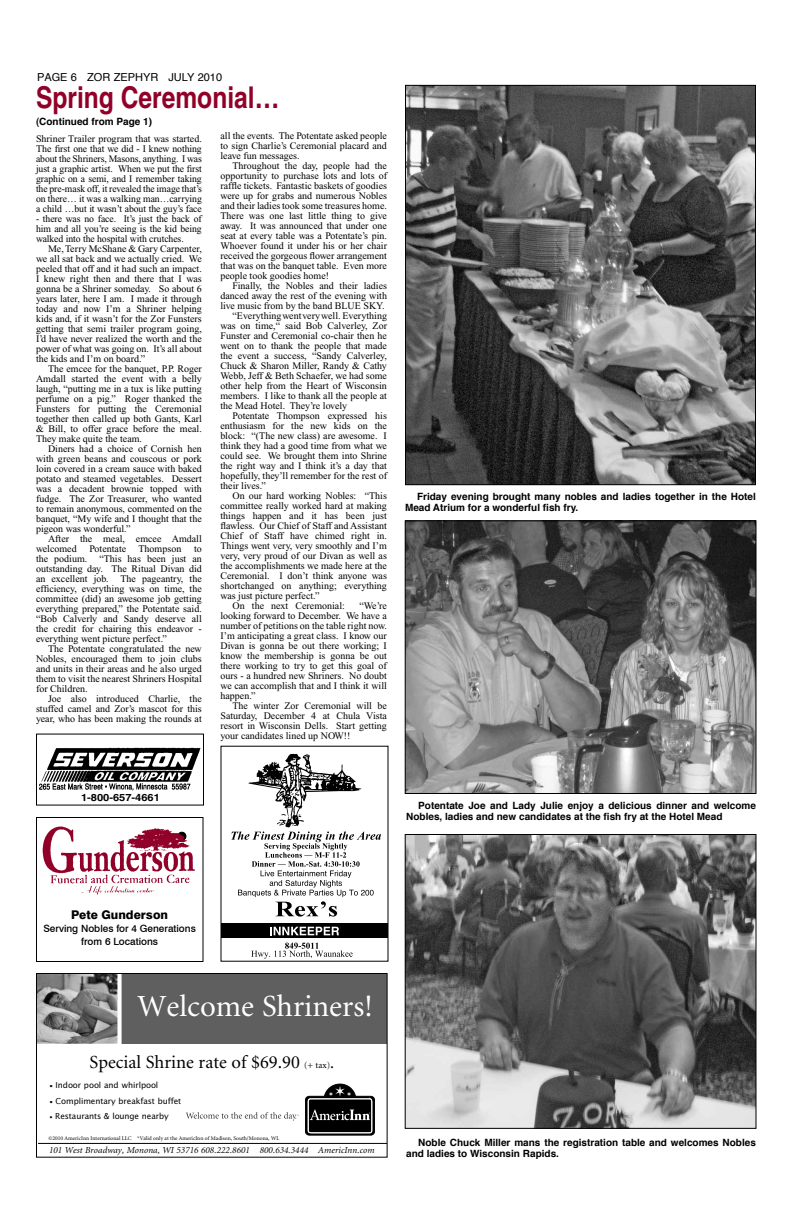
<style>
.page{position:relative;width:792px;height:1224px;background:#fff}
.page>*{position:absolute;margin:0;border:0;box-sizing:border-box;transform-origin:0 0}
.t1{font:30.8px "Minion";color:#fff}
.t2{font:700 condensed 30px "Helvetica";color:#910028}
.t3{font:18.5px "Minion";color:#000}
.t4{font:800 12px "Swiss 721 BT";color:#000}
.t5{font:11px "Helvetica";color:#000}
.t6{font:10px/10px "Times New Roman";color:#000;text-align:justify}
.t7{font:700 10px/11px "Helvetica";color:#000}
.t8{font:500 10px/13px "Swiss 721 BT";color:#000;text-align:center}
.t9{font:700 10px "Helvetica";color:#000;scale:1.11 1}
.t10{font:italic 9.2px "Minion";letter-spacing:.01em;color:#000}
.t11{font:8.2px "Lucida Sans Std";letter-spacing:-.01em;color:#000}
.t12{font:5.6px "Minion";color:#000}
.s1{font-size:9.2px}
.s2{font-size:16.4px}
.s3{font-size:6.7px}
.s4{font-size:6.2px}
</style>
<div class="page">
<img style="left:42px;top:826px;width:153px;height:69px">
<div style="left:36px;top:817px;width:168px;height:145px;border:1px solid #000"></div>
<div style="left:36px;top:974px;width:351px;height:70px;background:#5f5f5f"></div>
<svg style="left:305px;top:1084px;width:70px;height:51px"></svg>
<svg style="left:186px;top:1112px;width:113px;height:9px"></svg>
<hr style="left:38px;top:1143px;width:349px;height:1px;background:#000">
<svg style="left:38px;top:975px;width:84px;height:69px"></svg>
<div style="left:36px;top:973px;width:352px;height:185px;border:1px solid #000"></div>
<img style="left:39px;top:747px;width:162px;height:44px">
<div style="left:36px;top:734px;width:168px;height:72px;border:1px solid #000"></div>
<div style="left:221px;top:923px;width:167px;height:15px;background:#000"></div>
<svg style="left:270px;top:927px;width:69px;height:8px"></svg>
<svg style="left:231px;top:754px;width:150px;height:163px"></svg>
<svg style="left:251px;top:943px;width:102px;height:16px"></svg>
<img style="left:407px;top:87px;width:347px;height:396px">
<div style="left:405px;top:85px;width:351px;height:400px;border:1px solid #000"></div>
<img style="left:407px;top:522px;width:347px;height:270px">
<div style="left:405px;top:520px;width:351px;height:274px;border:1px solid #000"></div>
<img style="left:407px;top:836px;width:347px;height:291px">
<div style="left:405px;top:834px;width:351px;height:295px;border:1px solid #000"></div>
<p class="t5" style="left:37px;top:69px;width:187px">PAGE 6 ZOR ZEPHYR JULY 2010</p>
<h2 class="t2" style="left:36px;top:79px;width:245px">Spring Ceremonial…</h2>
<p class="t7" style="left:36px;top:116px;width:118px">(Continued from Page 1)</p>
<p class="t6" style="left:36px;top:133px;width:167px">Shriner Trailer program that was started.<br>The first one that we did - I knew nothing about the Shriners, Masons, anything. I was just a graphic artist. When we put the first graphic on a semi, and I remember taking the pre-mask off, it revealed the image that’s on there… it was a walking man…carrying a child …but it wasn’t about the guy’s face</p>
<p class="t6" style="left:36px;top:213px;width:167px">- there was no face. It’s just the back of him and all you’re seeing is the kid being walked into the hospital with crutches.</p>
<p class="t6" style="left:36px;top:243px;width:167px;text-indent:12px">Me, Terry McShane &amp; Gary Carpenter, we all sat back and we actually cried. We peeled that off and it had such an impact.<br>I knew right then and there that I was gonna be a Shriner someday. So about 6 years later, here I am. I made it through today and now I’m a Shriner helping kids and, if it wasn’t for the Zor Funsters getting that semi trailer program going, I’d have never realized the worth and the power of what was going on. It’s all about the kids and I’m on board.”</p>
<p class="t6" style="left:36px;top:363px;width:167px;text-indent:12px">The emcee for the banquet, P.P. Roger Amdall started the event with a belly laugh, “putting me in a tux is like putting perfume on a pig.” Roger thanked the Funsters for putting the Ceremonial together then called up both Gants, Karl &amp; Bill, to offer grace before the meal.<br>They make quite the team.</p>
<p class="t6" style="left:36px;top:443px;width:167px;text-indent:12px">Diners had a choice of Cornish hen with green beans and couscous or pork loin covered in a cream sauce with baked potato and steamed vegetables. Dessert was a decadent brownie topped with fudge. The Zor Treasurer, who wanted to remain anonymous, commented on the banquet, “My wife and I thought that the pigeon was wonderful.”</p>
<p class="t6" style="left:36px;top:533px;width:167px;text-indent:12px">After the meal, emcee Amdall welcomed</p>
<p class="t6" style="left:89px;top:543px;width:93px">Potentate Thompson</p>
<p class="t6" style="left:36px;top:543px;width:167px;text-indent:158px">to the podium. “This has been just an outstanding day. The Ritual Divan did an excellent job. The pageantry, the efficiency, everything was on time, the committee (did) an awesome job getting everything prepared,” the Potentate said. “Bob Calverly and Sandy deserve all the credit for chairing this endeavor - everything went picture perfect.”</p>
<p class="t6" style="left:36px;top:643px;width:167px;text-indent:12px">The Potentate congratulated the new Nobles, encouraged them to join clubs and units in their areas and he also urged them to visit the nearest Shriners Hospital for Children.</p>
<p class="t6" style="left:36px;top:693px;width:167px;text-indent:12px">Joe also introduced Charlie, the stuffed camel and Zor’s mascot for this year, who has been making the rounds at</p>
<p class="t6" style="left:221px;top:131px;width:168px">all the events. The Potentate asked people to sign Charlie’s Ceremonial placard and leave fun messages.</p>
<p class="t6" style="left:221px;top:161px;width:168px;text-indent:12px">Throughout the day, people had the opportunity to purchase lots and lots of raffle tickets. Fantastic baskets of goodies were up for grabs and numerous Nobles and their ladies took some treasures home.<br>There was one last little thing to give away. It was announced that under one seat at every table was a Potentate’s pin.<br>Whoever found it under his or her chair received the gorgeous flower arrangement that was on the banquet table. Even more people took goodies home!</p>
<p class="t6" style="left:233px;top:281px;width:156px">Finally, the Nobles and their ladies</p>
<p class="t6" style="left:221px;top:291px;width:168px">danced away the rest of the evening with</p>
<p class="t6" style="left:221px;top:301px;width:166px">live music from by the band BLUE SKY.</p>
<p class="t6" style="left:233px;top:311px;width:156px">“Everything went very well. Everything</p>
<p class="t6" style="left:220px;top:321px;width:168px">was on time,“ said Bob Calverley, Zor</p>
<p class="t6" style="left:220px;top:331px;width:168px">Funster and Ceremonial co-chair then he</p>
<p class="t6" style="left:220px;top:341px;width:168px">went on to thank the people that made</p>
<p class="t6" style="left:220px;top:351px;width:168px">the event a success, “Sandy Calverley,</p>
<p class="t6" style="left:220px;top:361px;width:168px">Chuck &amp; Sharon Miller, Randy &amp; Cathy</p>
<p class="t6" style="left:220px;top:371px;width:168px">Webb, Jeff &amp; Beth Schaefer, we had some</p>
<p class="t6" style="left:220px;top:381px;width:168px">other help from the Heart of Wisconsin</p>
<p class="t6" style="left:220px;top:391px;width:168px">members. I like to thank all the people at</p>
<p class="t6" style="left:220px;top:401px;width:128px">the Mead Hotel. They’re lovely</p>
<p class="t6" style="left:233px;top:411px;width:156px">Potentate Thompson expressed his</p>
<p class="t6" style="left:220px;top:421px;width:168px">enthusiasm for the new kids on the</p>
<p class="t6" style="left:220px;top:431px;width:168px">block: “(The new class) are awesome. I</p>
<p class="t6" style="left:220px;top:441px;width:168px">think they had a good time from what we</p>
<p class="t6" style="left:220px;top:451px;width:168px">could see. We brought them into Shrine</p>
<p class="t6" style="left:220px;top:461px;width:168px">the right way and I think it’s a day that</p>
<p class="t6" style="left:220px;top:471px;width:168px">hopefully, they’ll remember for the rest of</p>
<p class="t6" style="left:220px;top:481px;width:47px">their lives.”</p>
<p class="t6" style="left:233px;top:491px;width:156px">On our hard working Nobles: “This</p>
<p class="t6" style="left:220px;top:501px;width:168px">committee really worked hard at making</p>
<p class="t6" style="left:220px;top:511px;width:168px">things happen and it has been just</p>
<p class="t6" style="left:220px;top:521px;width:168px">flawless. Our Chief of Staff and Assistant</p>
<p class="t6" style="left:220px;top:531px;width:168px">Chief of Staff have chimed right in.</p>
<p class="t6" style="left:220px;top:541px;width:168px">Things went very, very smoothly and I’m</p>
<p class="t6" style="left:220px;top:551px;width:168px">very, very proud of our Divan as well as</p>
<p class="t6" style="left:220px;top:561px;width:168px">the accomplishments we made here at the</p>
<p class="t6" style="left:220px;top:571px;width:168px">Ceremonial. I don’t think anyone was</p>
<p class="t6" style="left:220px;top:581px;width:168px">shortchanged on anything; everything</p>
<p class="t6" style="left:220px;top:591px;width:101px">was just picture perfect.”</p>
<p class="t6" style="left:233px;top:601px;width:114px">On the next Ceremonial:</p>
<p class="t6" style="left:220px;top:601px;width:168px;text-indent:139px">“We’re looking forward to December. We have a number of petitions on the table right now.<br>I’m anticipating a great class. I know our Divan is gonna be out there working; I know the membership is gonna be out there working to try to get this goal of ours - a hundred new Shriners. No doubt we can accomplish that and I think it will happen.”</p>
<p class="t6" style="left:220px;top:701px;width:168px;text-indent:12px">The winter Zor Ceremonial will be Saturday, December 4 at Chula Vista resort in Wisconsin Dells. Start getting your candidates lined up NOW!!</p>
<p class="t7" style="left:405px;top:491px;width:352px;text-indent:12px">Friday evening brought many nobles and ladies together in the Hotel<br>Mead Atrium for a wonderful fish fry.</p>
<p class="t9" style="left:81px;top:791px;width:73px">1-800-657-4661</p>
<p class="t7" style="left:406px;top:800px;width:351px;text-indent:12px">Potentate Joe and Lady Julie enjoy a delicious dinner and welcome<br>Nobles, ladies and new candidates at the fish fry at the Hotel Mead</p>
<p class="t4" style="left:71px;top:907px;width:98px">Pete Gunderson</p>
<p class="t8" style="left:43px;top:922px;width:154px">Serving Nobles for 4 Generations from 6 Locations</p>
<h1 class="t1" style="left:138px;top:991px;width:237px">Welcome Shriners!</h1>
<h3 class="t3" style="left:90px;top:1053px;width:246px">Special Shrine rate of $69.90 <span class="s1">(+ tax)</span><span class="s2">.</span></h3>
<p class="t11" style="left:49px;top:1081px;width:111px"><span class="s3">•</span> Indoor pool and whirlpool</p>
<p class="t11" style="left:49px;top:1096px;width:133px"><span class="s3">•</span> Complimentary breakfast buffet</p>
<p class="t11" style="left:49px;top:1112px;width:121px"><span class="s4">•</span> Restaurants &amp; lounge nearby</p>
<p class="t12" style="left:48px;top:1136px;width:233px">©2010 AmericInn International LLC *Valid only at the AmericInn of Madison, South/Monona, WI.</p>
<p class="t10" style="left:49px;top:1146px;width:327px">101 West Broadway, Monona, WI 53716 608.222.8601 800.634.3444 AmericInn.com</p>
<p class="t7" style="left:406px;top:1137px;width:351px;text-indent:12px">Noble Chuck Miller mans the registration table and welcomes Nobles and ladies to Wisconsin Rapids.</p>
</div>
